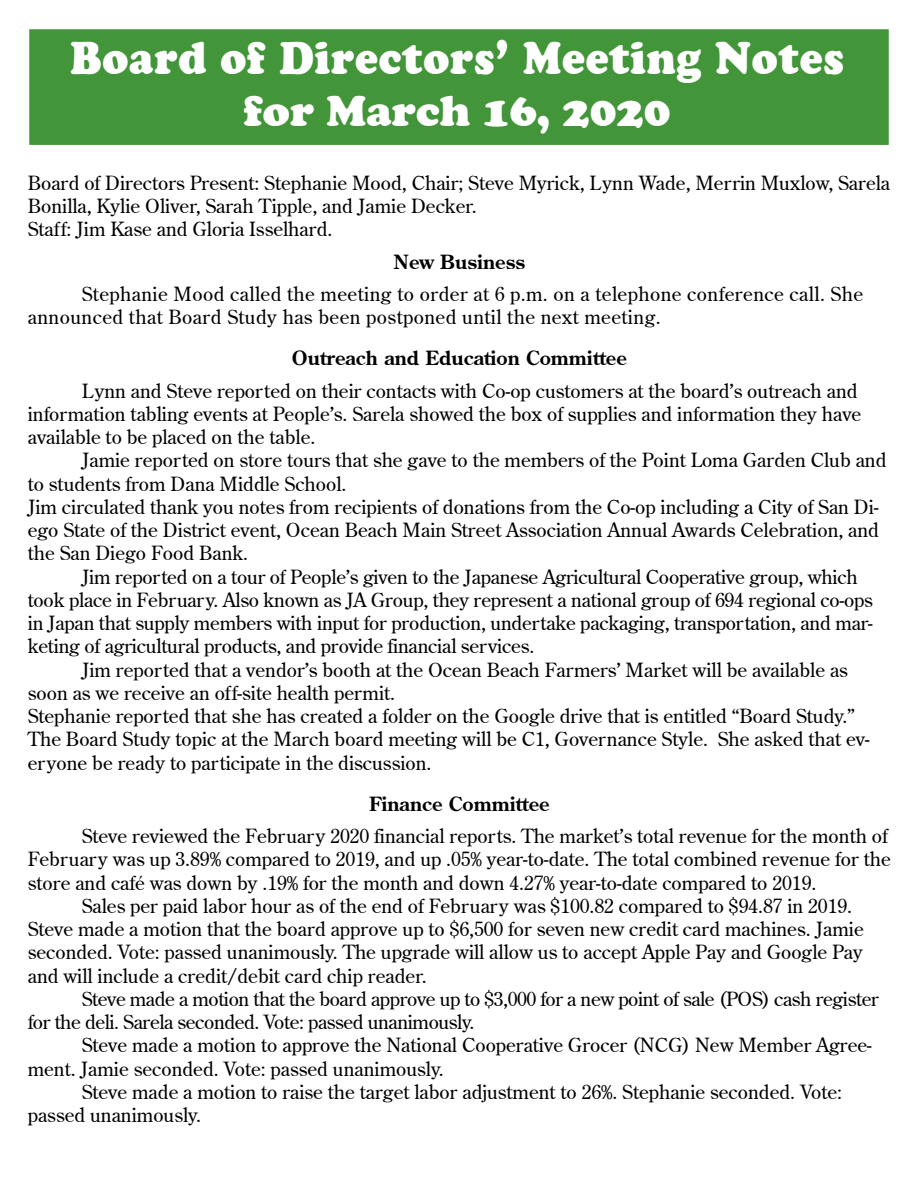
<style>
.page{position:relative;width:918px;height:1188px;background:#fff}
.page>*{position:absolute;margin:0;border:0;box-sizing:border-box;transform-origin:0 0}
.t1{font:48px "Cooper";letter-spacing:.02em;color:#fff;scale:.9 1}
.t2{font:45px "Cooper";color:#fff}
.t3{font:19.5px/23.2px "Centurion Old";color:#000}
.t4{font:19.5px/23.2px "Centurion Old";letter-spacing:.02em;color:#000}
.t5{font:19.5px "Centurion Old";letter-spacing:-.02em;color:#000}
.t6{font:700 19.5px "Centurion Old";color:#000}
.s1{font-family:"Cooper Black Std"}
</style>
<div class="page">
<div style="left:29px;top:29px;width:860px;height:116px;background:#439539;border:4px solid #439539"></div>
<h1 class="t1" style="left:71px;top:29px;width:861px">Board of Directors<span class="s1">’</span> Meeting Notes</h1>
<h2 class="t2" style="left:244px;top:85px;width:428px">for March 16, 2020</h2>
<p class="t3" style="left:28px;top:171px;width:864px">Board of Directors Present: Stephanie Mood, Chair; Steve Myrick, Lynn Wade, Merrin Muxlow, Sarela<br>Bonilla, Kylie Oliver, Sarah Tipple, and Jamie Decker.<br>Staff: Jim Kase and Gloria Isselhard.</p>
<p class="t6" style="left:393px;top:249px;width:133px">New Business</p>
<p class="t4" style="left:28px;top:282px;width:837px;text-indent:54px">Stephanie Mood called the meeting to order at 6 p.m. on a telephone conference call. She announced that Board Study has been postponed until the next meeting.</p>
<p class="t6" style="left:292px;top:345px;width:336px">Outreach and Education Committee</p>
<p class="t3" style="left:28px;top:378px;width:835px;text-indent:54px">Lynn and Steve reported on their contacts with Co-op customers at the board’s outreach and information tabling events at People’s. Sarela showed the box of supplies and information they have available to be placed on the table.</p>
<p class="t3" style="left:28px;top:448px;width:860px;text-indent:54px">Jamie reported on store tours that she gave to the members of the Point Loma Garden Club and to students from Dana Middle School.<br>Jim circulated thank you notes from recipients of donations from the Co-op including a City of San Di&shy;ego State of the District event, Ocean Beach Main Street Association Annual Awards Celebration, and the San Diego Food Bank.</p>
<p class="t3" style="left:28px;top:564px;width:847px;text-indent:54px">Jim reported on a tour of People’s given to the Japanese Agricultural Cooperative group, which took place in February. Also known as JA Group, they represent a national group of 694 regional co-ops in Japan that supply members with input for production, undertake packaging, transportation, and mar&shy;keting of agricultural products, and provide financial services.</p>
<p class="t3" style="left:28px;top:657px;width:843px;text-indent:54px">Jim reported that a vendor’s booth at the Ocean Beach Farmers’ Market will be available as soon as we receive an off-site health permit.<br>Stephanie reported that she has created a folder on the Google drive that is entitled “Board Study.” The Board Study topic at the March board meeting will be C1, Governance Style. She asked that ev&shy;eryone be ready to participate in the discussion.</p>
<p class="t6" style="left:369px;top:791px;width:182px">Finance Committee</p>
<p class="t3" style="left:82px;top:824px;width:808px">Steve reviewed the February 2020 financial reports. The market’s total revenue for the month of</p>
<p class="t3" style="left:28px;top:847px;width:865px">February was up 3.89% compared to 2019, and up .05% year-to-date. The total combined revenue for the</p>
<p class="t3" style="left:28px;top:870px;width:790px">store and café was down by .19% for the month and down 4.27% year-to-date compared to 2019.</p>
<p class="t3" style="left:82px;top:894px;width:772px">Sales per paid labor hour as of the end of February was $100.82 compared to $94.87 in 2019.</p>
<p class="t3" style="left:28px;top:917px;width:838px">Steve made a motion that the board approve up to $6,500 for seven new credit card machines. Jamie</p>
<p class="t3" style="left:28px;top:940px;width:837px">seconded. Vote: passed unanimously. The upgrade will allow us to accept Apple Pay and Google Pay</p>
<p class="t3" style="left:28px;top:963px;width:400px">and will include a credit/debit card chip reader.</p>
<p class="t5" style="left:82px;top:986px;width:799px">Steve made a motion that the board approve up to $3,000 for a new point of sale (POS) cash register</p>
<p class="t5" style="left:28px;top:1009px;width:448px">for the deli. Sarela seconded. Vote: passed unanimously.</p>
<p class="t3" style="left:82px;top:1033px;width:792px">Steve made a motion to approve the National Cooperative Grocer (NCG) New Member Agree-</p>
<p class="t3" style="left:28px;top:1056px;width:418px">ment. Jamie seconded. Vote: passed unanimously.</p>
<p class="t3" style="left:82px;top:1079px;width:762px">Steve made a motion to raise the target labor adjustment to 26%. Stephanie seconded. Vote:</p>
<p class="t3" style="left:28px;top:1103px;width:175px">passed unanimously.</p>
</div>
